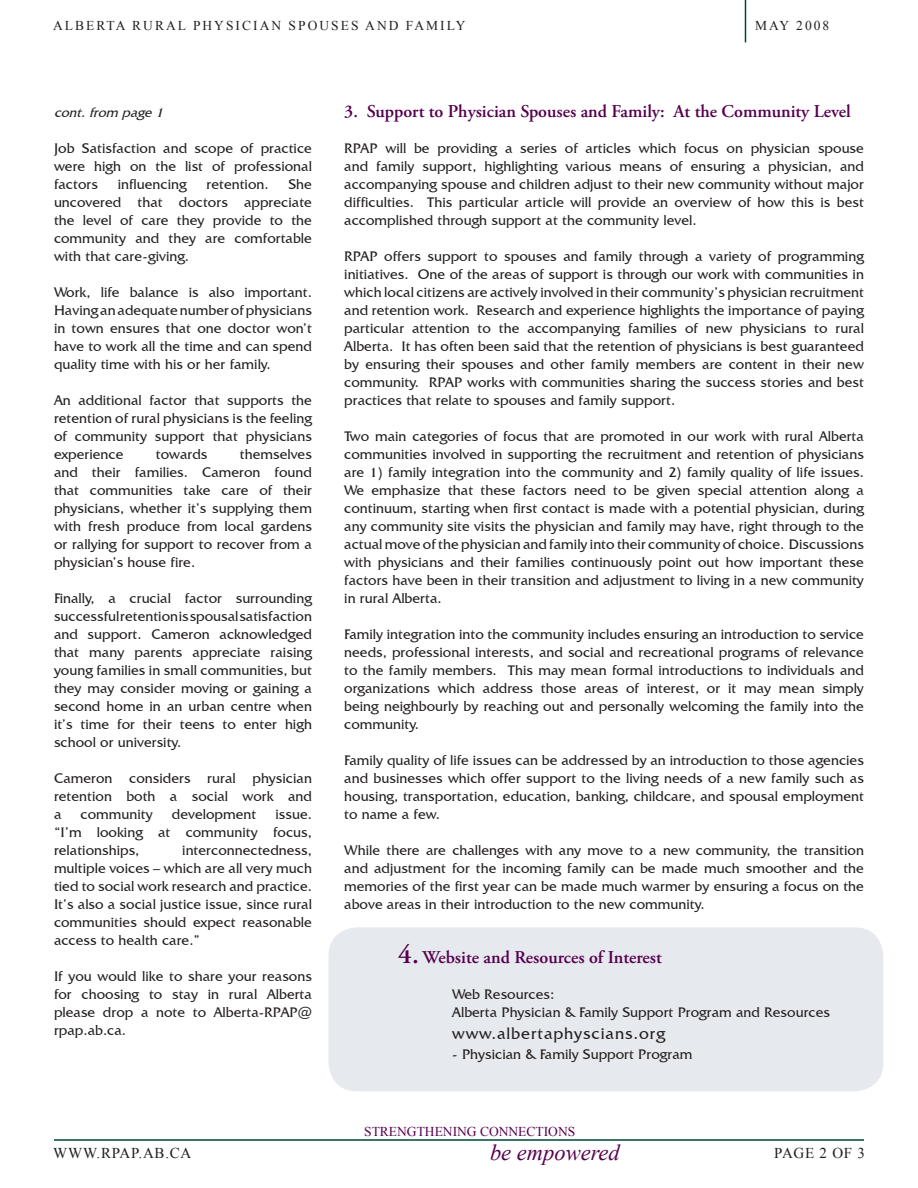
<style>
.page{position:relative;width:918px;height:1188px;background:#fff}
.page>*{position:absolute;margin:0;border:0;box-sizing:border-box;transform-origin:0 0}
.t1{font:italic 22.5px "Times New Roman";color:#56004e}
.Main_Headings{font:600 18px "Adobe Garamond Pro";color:#56004e}
.t2{font:16.5px "Friz Quadrata IT Cby BT";letter-spacing:.05em;color:#231f20}
.t3{font:15px "Times New Roman";letter-spacing:.05em;color:#231f20}
.t4{font:14.25px/18px "Friz Quadrata IT Cby BT";color:#231f20;text-align:justify}
.t5{font:13.5px "Times New Roman";letter-spacing:.15em;color:#231f20}
.t6{font:13.5px "Times New Roman";color:#56004e}
.t7{font:italic 13.5px "Friz Quadrata IT Cby BT";color:#231f20}
.s1{font-size:27px}
</style>
<div class="page">
<hr style="left:54px;top:1139px;width:810px;height:2px;background:#004833">
<hr style="left:745px;top:0;width:1px;height:42px;background:#004833">
<div style="left:328px;top:927px;width:555px;height:164px;background:#e6e9ee;border-radius:29px"></div>
<p class="t5" style="left:53px;top:16px;width:463px">ALBERTA RU RAL PHY SICIAN SPOU SES AND FAM ILY M</p>
<p class="t5" style="left:769px;top:16px;width:62px">AY 2008</p>
<p class="t7" style="left:54px;top:104px;width:115px">cont. from page 1</p>
<p class="t4" style="left:54px;top:139px;width:260px">Job Satisfaction and scope of practice were high on the list of professional factors</p>
<p class="t4" style="left:118px;top:175px;width:71px">influencing</p>
<p class="t4" style="left:207px;top:175px;width:64px">retention.</p>
<p class="t4" style="left:54px;top:175px;width:260px;text-indent:234px">She uncovered that doctors appreciate the level of care they provide to the community and they are comfortable with that care-giving.</p>
<p class="t4" style="left:54px;top:283px;width:260px">Work, life balance is also important.<br>Having anadequatenumberofphysicians in town ensures that one doctor won’t have to work all the time and can spend quality time with his or her family.</p>
<p class="t4" style="left:54px;top:391px;width:259px">An additional factor that supports the retention of rural physicians is the feeling of community support that physicians experience</p>
<p class="t4" style="left:54px;top:445px;width:260px;text-indent:186px">themselves and their families. Cameron found that communities take care of their physicians, whether it’s supplying them with fresh produce from local gardens or rallying for support to recover from a physician’s house fire.</p>
<p class="t4" style="left:54px;top:589px;width:259px">Finally, a crucial factor surrounding successfulretentionisspousalsatisfaction and support. Cameron acknowledged that many parents appreciate raising young families in small communities, but they may consider moving or gaining a second home in an urban centre when it’s time for their teens to enter high school or university.</p>
<p class="t4" style="left:54px;top:769px;width:260px">Cameron considers rural physician retention both a social work and a</p>
<p class="t4" style="left:156px;top:445px;width:53px">towards</p>
<p class="t4" style="left:81px;top:805px;width:74px">community</p>
<p class="t4" style="left:172px;top:805px;width:86px">development</p>
<p class="t4" style="left:54px;top:805px;width:259px;text-indent:221px">issue. “I’m looking at community focus, relationships,</p>
<p class="t4" style="left:54px;top:841px;width:260px;text-indent:128px">interconnectedness, multiple voices – which are all very much tied to social work research and practice.<br>It’s also a social justice issue, since rural communities should expect reasonable access to health care.”</p>
<p class="t4" style="left:54px;top:967px;width:260px">If you would like to share your reasons for choosing to stay in rural Alberta please drop a note to Alberta-RPAP@ rpap.ab.ca.</p>
<p class="t3" style="left:53px;top:1143px;width:140px">WWW.RPAP.AB.CA</p>
<p class="Main_Headings" style="left:344px;top:100px;width:508px">3. Support to Physician Spouses and Family: At the Community Level</p>
<p class="t4" style="left:344px;top:139px;width:521px">RPAP will be providing a series of articles which focus on physician spouse and family support, highlighting various means of ensuring a physician, and accompanying spouse and children adjust to their new community without major difficulties. This particular article will provide an overview of how this is best accomplished through support at the community level.</p>
<p class="t4" style="left:344px;top:247px;width:521px">RPAP offers support to spouses and family through a variety of programming initiatives. One of the areas of support is through our work with communities in which local citizens are actively involved in their community’s physician recruitment and retention work. Research and experience highlights the importance of paying particular attention to the accompanying families of new physicians to rural Alberta. It has often been said that the retention of physicians is best guaranteed by ensuring their spouses and other family members are content in their new community. RPAP works with communities sharing the success stories and best practices that relate to spouses and family support.</p>
<p class="t4" style="left:344px;top:427px;width:521px">Two main categories of focus that are promoted in our work with rural Alberta communities involved in supporting the recruitment and retention of physicians are 1) family integration into the community and 2) family quality of life issues.<br>We emphasize that these factors need to be given special attention along a continuum, starting when first contact is made with a potential physician, during any community site visits the physician and family may have, right through to the actual move of the physician and family into their community of choice. Discussions with physicians and their families continuously point out how important these factors have been in their transition and adjustment to living in a new community in rural Alberta.</p>
<p class="t4" style="left:344px;top:625px;width:521px">Family integration into the community includes ensuring an introduction to service needs, professional interests, and social and recreational programs of relevance to the family members. This may mean formal introductions to individuals and organizations which address those areas of interest, or it may mean simply being neighbourly by reaching out and personally welcoming the family into the community.</p>
<p class="t4" style="left:344px;top:751px;width:521px">Family quality of life issues can be addressed by an introduction to those agencies and businesses which offer support to the living needs of a new family such as housing, transportation, education, banking, childcare, and spousal employment to name a few.</p>
<p class="t4" style="left:344px;top:841px;width:521px">While there are challenges with any move to a new community, the transition and adjustment for the incoming family can be made much smoother and the memories of the first year can be made much warmer by ensuring a focus on the above areas in their introduction to the new community.</p>
<p class="Main_Headings" style="left:398px;top:946px;width:265px"><span class="s1">4.</span> Website and Resources of Interest</p>
<p class="t4" style="left:452px;top:985px;width:104px">Web Resources:</p>
<p class="t4" style="left:452px;top:1003px;width:379px">Alberta Physician &amp; Family Support Program and Resources</p>
<p class="t2" style="left:452px;top:1023px;width:214px">www.albertaphyscians.org</p>
<p class="t4" style="left:452px;top:1045px;width:242px">- Physician &amp; Family Support Program</p>
<p class="t6" style="left:364px;top:1122px;width:213px">STRENGTHENING CONNECTIONS</p>
<h1 class="t1" style="left:490px;top:1137px;width:131px">be empowered</h1>
<p class="t3" style="left:774px;top:1143px;width:92px">PAGE 2 OF 3</p>
</div>
